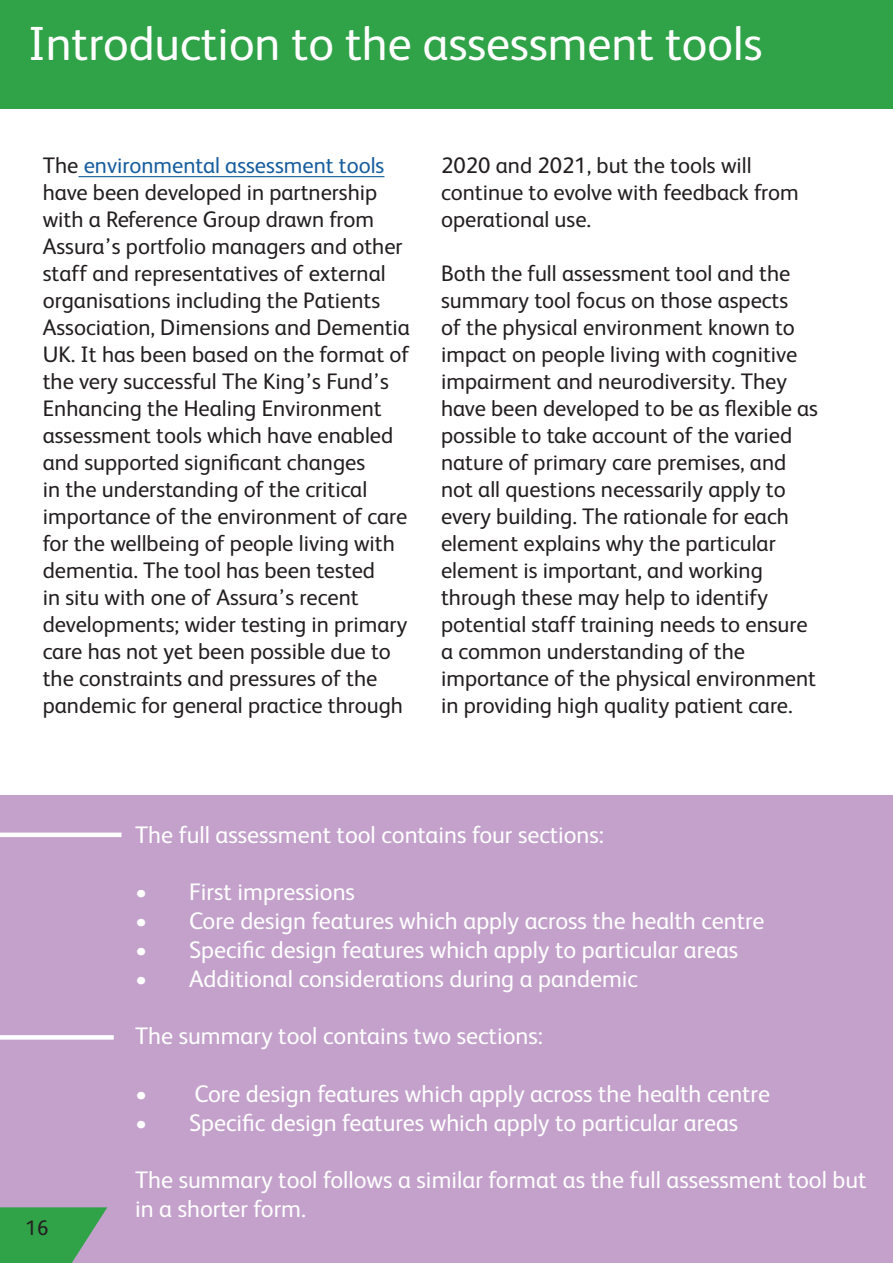
<style>
.page{position:relative;width:893px;height:1263px;background:#fff}
.page>*{position:absolute;margin:0;border:0;box-sizing:border-box;transform-origin:0 0}
.t1{font:48px "FS Albert";color:#fff}
.t2{font:24px/28.8px "FS Albert";color:#fff}
.t3{font:22.5px/27px "FS Albert";color:#231f20}
.t4{font:21px "FS Albert";color:#231f20}
.s1{color:#175d9e}
</style>
<div class="page">
<div style="left:0;top:0;width:893px;height:108px;background:#30a248"></div>
<div style="left:0;top:796px;width:892px;height:467px;background:#c3a1cb"></div>
<div style="left:0;top:832px;width:122px;height:5px;background:#fff"></div>
<svg style="left:0;top:1035px;width:114px;height:4px"></svg>
<svg style="left:0;top:1207px;width:107px;height:56px"></svg>
<hr style="left:79px;top:176px;width:305px;height:1px;background:#175d9e">
<h2 class="t1" style="left:28px;top:12px;width:736px">Introduction to the assessment tools</h2>
<p class="t3" style="left:43px;top:150px;width:369px">The <span class="s1">environmental assessment tools </span>have been developed in partnership with a Reference Group drawn from Assura’s portfolio managers and other staff and representatives of external organisations including the Patients Association, Dimensions and Dementia UK. It has been based on the format of the very successful The King’s Fund’s Enhancing the Healing Environment assessment tools which have enabled and supported significant changes<br>in the understanding of the critical importance of the environment of care for the wellbeing of people living with dementia. The tool has been tested<br>in situ with one of Assura’s recent developments; wider testing in primary care has not yet been possible due to the constraints and pressures of the pandemic for general practice through</p>
<p class="t3" style="left:441px;top:150px;width:359px">2020 and 2021, but the tools will continue to evolve with feedback from operational use.</p>
<p class="t3" style="left:441px;top:258px;width:379px">Both the full assessment tool and the summary tool focus on those aspects<br>of the physical environment known to impact on people living with cognitive impairment and neurodiversity. They have been developed to be as flexible as possible to take account of the varied nature of primary care premises, and not all questions necessarily apply to every building. The rationale for each element explains why the particular element is important, and working through these may help to identify potential staff training needs to ensure a common understanding of the importance of the physical environment in providing high quality patient care.</p>
<p class="t2" style="left:135px;top:819px;width:471px">The full assessment tool contains four sections:</p>
<p class="t4" style="left:26px;top:1213px;width:25px">16</p>
<p class="t2" style="left:135px;top:877px;width:221px">• First impressions</p>
<p class="t2" style="left:135px;top:905px;width:631px">• Core design features which apply across the health centre</p>
<p class="t2" style="left:135px;top:934px;width:605px">• Specific design features which apply to particular areas</p>
<p class="t2" style="left:135px;top:963px;width:504px">• Additional considerations during a pandemic</p>
<p class="t2" style="left:135px;top:1021px;width:409px">The summary tool contains two sections:</p>
<p class="t2" style="left:135px;top:1078px;width:636px">• Core design features which apply across the health centre</p>
<p class="t2" style="left:135px;top:1107px;width:605px">• Specific design features which apply to particular areas</p>
<p class="t2" style="left:135px;top:1165px;width:733px">The summary tool follows a similar format as the full assessment tool but in a shorter form.</p>
</div>
